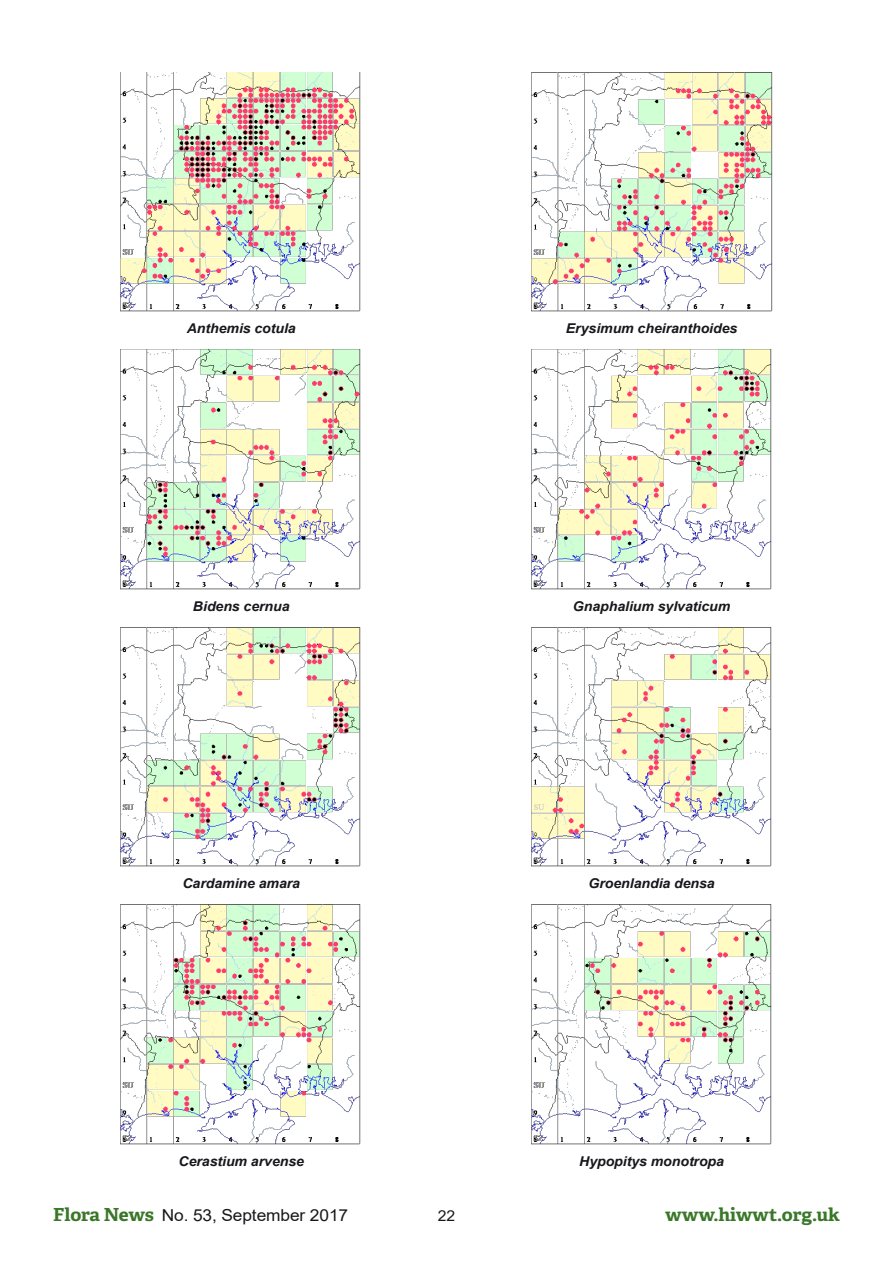
<style>
.page{position:relative;width:893px;height:1263px;background:#fff}
.page>*{position:absolute;margin:0;border:0;box-sizing:border-box;transform-origin:0 0}
.t1{font:700 18px "Adelle";letter-spacing:-.005em;color:#3a7728;scale:1.05 1}
.t2{font:16.5px "Arial";letter-spacing:-.005em;color:#1a171c;scale:1.05 1}
.t3{font:15px "Arial";color:#1a171c;scale:1.05 1}
.t4{font:italic 700 13.5px "Arial";letter-spacing:-.005em;color:#1a171c;scale:1.05 1}
.s1{font-family:"Adelle";font-weight:700;font-size:18px;color:#3a7728}
</style>
<div class="page">
<img style="left:532px;top:72px;width:241px;height:240px">
<img style="left:532px;top:350px;width:240px;height:240px">
<img style="left:532px;top:627px;width:240px;height:240px">
<img style="left:532px;top:905px;width:240px;height:240px">
<img style="left:121px;top:72px;width:240px;height:240px">
<img style="left:121px;top:350px;width:240px;height:240px">
<img style="left:121px;top:627px;width:240px;height:240px">
<img style="left:121px;top:905px;width:240px;height:240px">
<p class="t4" style="left:187px;top:319px;width:105px">Anthemis cotula</p>
<p class="t4" style="left:566px;top:319px;width:165px">Erysimum cheiranthoides</p>
<p class="t4" style="left:193px;top:597px;width:94px">Bidens cernua</p>
<p class="t4" style="left:573px;top:597px;width:151px">Gnaphalium sylvaticum</p>
<p class="t4" style="left:182px;top:874px;width:114px">Cardamine amara</p>
<p class="t4" style="left:588px;top:874px;width:122px">Groenlandia densa</p>
<p class="t4" style="left:179px;top:1152px;width:121px">Cerastium arvense</p>
<p class="t4" style="left:579px;top:1152px;width:140px">Hypopitys monotropa</p>
<p class="t2" style="left:53px;top:1204px;width:282px"><span class="s1">Flora News</span> No. 53, September 2017</p>
<p class="t3" style="left:438px;top:1206px;width:18px">22</p>
<h1 class="t1" style="left:665px;top:1202px;width:168px">www.hiwwt.org.uk</h1>
</div>
